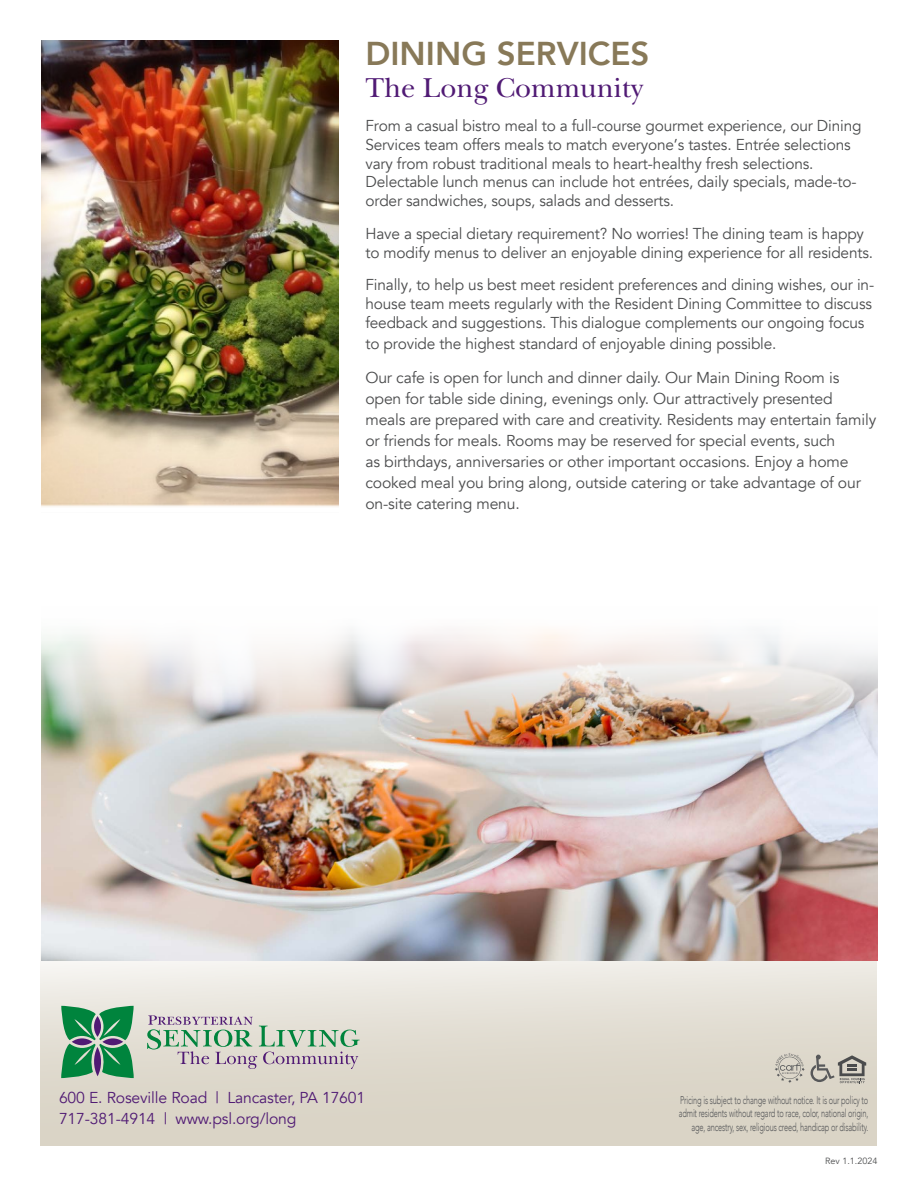
<style>
.page{position:relative;width:918px;height:1188px;background:#fff}
.page>*{position:absolute;margin:0;border:0;box-sizing:border-box;transform-origin:0 0}
.t1{font:800 33px "Avenir";color:#887958}
.t2{font:28.5px "New Baskerville Std";color:#501a74}
.t3{font:15.75px/18.9px "Avenir";letter-spacing:-.01em;color:#4b4c4d}
.t4{font:15.75px/21px "Avenir";letter-spacing:-.01em;color:#501a74}
.t5{font:300 11.25px/13.5px "Avenir";letter-spacing:-.02em;color:#57585a;text-align:right;scale:.66 1}
.t6{font:9px "Avenir";color:#4b4c4d}
</style>
<div class="page">
<svg style="left:40px;top:935px;width:837px;height:211px;background:#e1dcd2"></svg>
<img style="left:42px;top:40px;width:296px;height:467px">
<svg style="left:775px;top:1053px;width:30px;height:30px"></svg>
<svg style="left:811px;top:1055px;width:55px;height:28px;background:#aeaaa2"></svg>
<img style="left:42px;top:629px;width:836px;height:332px">
<svg style="left:61px;top:1006px;width:73px;height:72px;background:#47956c"></svg>
<svg style="left:147px;top:1015px;width:213px;height:54px;background:#c2c7be"></svg>
<p class="t1" style="left:365px;top:28px;width:286px">DINING SERVICES</p>
<p class="t2" style="left:365px;top:71px;width:279px">The Long Community</p>
<p class="t3" style="left:365px;top:116px;width:498px">From a casual bistro meal to a full-course gourmet experience, our Dining Services team offers meals to match everyone’s tastes. Entrée selections vary from robust traditional meals to heart-healthy fresh selections.<br>Delectable lunch menus can include hot entrées, daily specials, made-to&shy;order sandwiches, soups, salads and desserts.</p>
<p class="t3" style="left:365px;top:224px;width:509px">Have a special dietary requirement? No worries! The dining team is happy to modify menus to deliver an enjoyable dining experience for all residents.</p>
<p class="t3" style="left:365px;top:275px;width:510px">Finally, to help us best meet resident preferences and dining wishes, our in&shy;house team meets regularly with the Resident Dining Committee to discuss feedback and suggestions. This dialogue complements our ongoing focus</p>
<p class="t3" style="left:365px;top:334px;width:413px">to provide the highest standard of enjoyable dining possible.</p>
<p class="t3" style="left:365px;top:368px;width:512px;line-height:21px">Our cafe is open for lunch and dinner daily. Our Main Dining Room is open for table side dining, evenings only. Our attractively presented meals are prepared with care and creativity. Residents may entertain family or friends for meals. Rooms may be reserved for special events, such<br>as birthdays, anniversaries or other important occasions. Enjoy a home cooked meal you bring along, outside catering or take advantage of our on-site catering menu.</p>
<p class="t4" style="left:59px;top:1087px;width:308px">600 E. Roseville Road | Lancaster, PA 17601<br>717-381-4914 | www.psl.org/long</p>
<p class="t5" style="left:679px;top:1093px;width:289px">Pricing is subject to change without notice. It is our policy to admit residents without regard to race, color, national origin, age, ancestry, sex, religious creed, handicap or disability.</p>
<p class="t6" style="left:825px;top:1156px;width:54px">Rev 1.1.2024</p>
</div>
